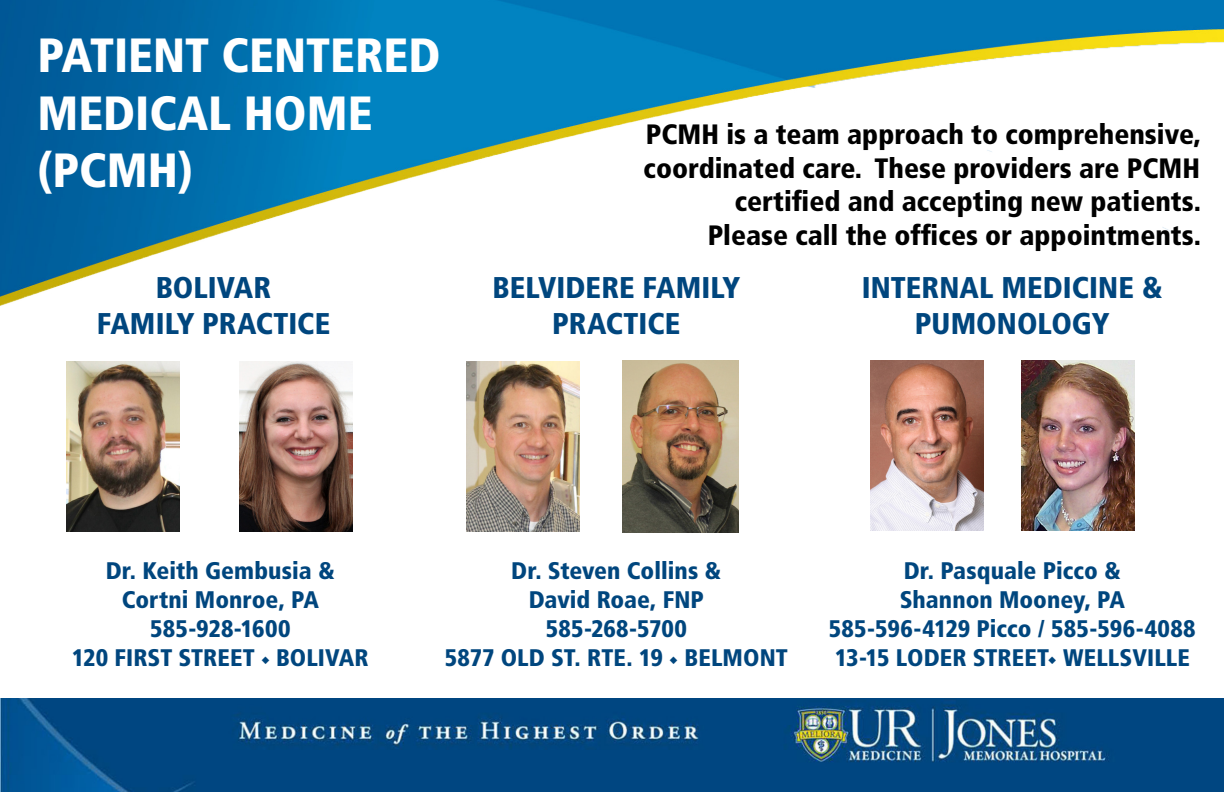
<style>
.page{position:relative;width:1224px;height:792px;background:#fff}
.page>*{position:absolute;margin:0;border:0;box-sizing:border-box;transform-origin:0 0}
.t1{font:900 condensed 48px/57.6px "Frutiger LT Std";color:#fff}
.t2{font:900 condensed 30px/36px "Frutiger LT Std";color:#00467e;text-align:center}
.t3{font:900 condensed 30px/36px "Frutiger LT Pro";letter-spacing:.005em;color:#00467e;text-align:center}
.t4{font:900 condensed 28px/33.6px "Frutiger LT Std";color:#000;text-align:right}
.t5{font:900 condensed 24px "Frutiger LT Std";color:#00467e}
.t6{font:900 condensed 24px/28.8px "Frutiger LT Pro";color:#00467e}
.s1{font-family:"Garamond Premr Pro";font-weight:400;font-stretch:normal}
</style>
<div class="page">
<img style="left:0;top:0;width:1224px;height:306px">
<img style="left:66px;top:362px;width:114px;height:170px">
<img style="left:239px;top:362px;width:114px;height:170px">
<img style="left:1021px;top:360px;width:113px;height:170px">
<img style="left:870px;top:360px;width:114px;height:170px">
<img style="left:623px;top:360px;width:115px;height:173px">
<img style="left:466px;top:362px;width:113px;height:170px">
<img style="left:0;top:698px;width:1224px;height:94px">
<p class="t1" style="left:38px;top:26px;width:404px">PATIENT CENTERED<br>MEDICAL HOME</p>
<p class="t1" style="left:38px;top:142px;width:157px">(PCMH)</p>
<p class="t2" style="left:156px;top:270px;width:117px">BOLIVAR</p>
<p class="t2" style="left:97px;top:306px;width:235px">FAMILY PRACTICE</p>
<p class="t4" style="left:644px;top:117px;width:559px">PCMH is a team approach to comprehensive, coordinated care. These providers are PCMH certified and accepting new patients.</p>
<p class="t4" style="left:708px;top:218px;width:495px">Please call the offices or appointments.</p>
<p class="t2" style="left:492px;top:270px;width:249px">BELVIDERE FAMILY<br>PRACTICE</p>
<p class="t3" style="left:862px;top:270px;width:303px">INTERNAL MEDICINE &amp;<br>PUMONOLOGY</p>
<p class="t5" style="left:106px;top:556px;width:231px">Dr. Keith Gembusia &amp;</p>
<p class="t5" style="left:122px;top:585px;width:199px">Cortni Monroe, PA</p>
<p class="t5" style="left:150px;top:614px;width:142px">585-928-1600</p>
<p class="t5" style="left:72px;top:643px;width:298px">120 FIRST STREET <span class="s1">◆</span> BOLIVAR</p>
<p class="t5" style="left:511px;top:556px;width:212px">Dr. Steven Collins &amp;</p>
<p class="t5" style="left:529px;top:585px;width:177px">David Roae, FNP</p>
<p class="t5" style="left:546px;top:614px;width:143px">585-268-5700</p>
<p class="t5" style="left:445px;top:643px;width:344px">5877 OLD ST. RTE. 19 <span class="s1">◆</span> BELMONT</p>
<p class="t6" style="left:904px;top:556px;width:219px">Dr. Pasquale Picco &amp;</p>
<p class="t6" style="left:900px;top:585px;width:227px">Shannon Mooney, PA</p>
<p class="t6" style="left:829px;top:614px;width:368px">585-596-4129 Picco / 585-596-4088<br>13-15 LODER STREET<span class="s1">◆</span> WELLSVILLE</p>
</div>
